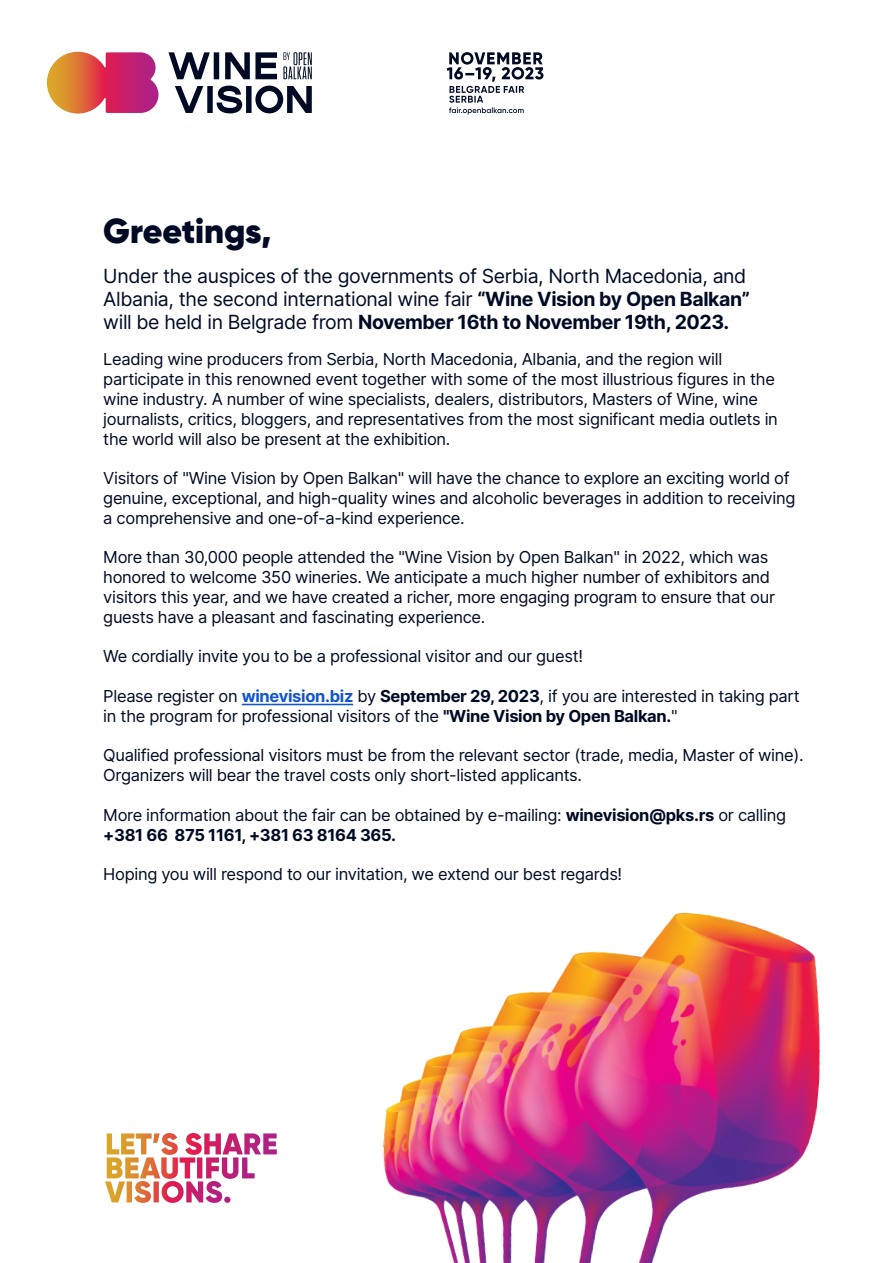
<style>
.page{position:relative;width:893px;height:1263px;background:#fff}
.page>*{position:absolute;margin:0;border:0;box-sizing:border-box;transform-origin:0 0}
.t1{font:900 34.5px "Gilroy";letter-spacing:-.005em;color:#000a24}
.t2{font:19.5px/23.4px "Inter";letter-spacing:-.02em;color:#000a24}
.t3{font:16.5px/19.8px "Inter";letter-spacing:-.02em;color:#000a24}
.s1{font-weight:700}
.s2{font-weight:700;color:#1255cc}
</style>
<div class="page">
<svg style="left:47px;top:52px;width:111px;height:62px;background:#d7616b"></svg>
<svg style="left:168px;top:52px;width:144px;height:61px"></svg>
<svg style="left:447px;top:52px;width:96px;height:63px"></svg>
<hr style="left:242px;top:704px;width:111px;height:1px;background:#1255cc">
<img style="left:382px;top:912px;width:438px;height:351px">
<svg style="left:105px;top:1133px;width:172px;height:70px"></svg>
<h1 class="t1" style="left:103px;top:209px;width:170px">Greetings,</h1>
<p class="t2" style="left:103px;top:263px;width:648px">Under the auspices of the governments of Serbia, North Macedonia, and<br>Albania, the second international wine fair <span class="s1">“Wine Vision by Open Balkan” </span>will be held in Belgrade from <span class="s1">November 16th to November 19th, 2023.</span></p>
<p class="t3" style="left:103px;top:349px;width:676px">Leading wine producers from Serbia, North Macedonia, Albania, and the region will participate in this renowned event together with some of the most illustrious figures in the wine industry. A number of wine specialists, dealers, distributors, Masters of Wine, wine journalists, critics, bloggers, and representatives from the most significant media outlets in the world will also be present at the exhibition.</p>
<p class="t3" style="left:103px;top:468px;width:694px">Visitors of "Wine Vision by Open Balkan" will have the chance to explore an exciting world of genuine, exceptional, and high-quality wines and alcoholic beverages in addition to receiving a comprehensive and one-of-a-kind experience.</p>
<p class="t3" style="left:103px;top:547px;width:673px">More than 30,000 people attended the "Wine Vision by Open Balkan" in 2022, which was honored to welcome 350 wineries. We anticipate a much higher number of exhibitors and visitors this year, and we have created a richer, more engaging program to ensure that our guests have a pleasant and fascinating experience.</p>
<p class="t3" style="left:103px;top:646px;width:481px">We cordially invite you to be a professional visitor and our guest!</p>
<p class="t3" style="left:103px;top:686px;width:698px">Please register on <span class="s2">winevision.biz</span> by <span class="s1">September 29, 2023</span>, if you are interested in taking part in the program for professional visitors of the <span class="s1">"Wine Vision by Open Balkan.</span>"</p>
<p class="t3" style="left:103px;top:745px;width:702px">Qualified professional visitors must be from the relevant sector (trade, media, Master of wine).<br>Organizers will bear the travel costs only short-listed applicants.</p>
<p class="t3" style="left:103px;top:804px;width:684px">More information about the fair can be obtained by e-mailing: <span class="s1">winevision@pks.rs</span> or calling <span class="s1">+381 66 875 1161, +381 63 8164 365.</span></p>
<p class="t3" style="left:103px;top:864px;width:520px">Hoping you will respond to our invitation, we extend our best regards!</p>
</div>
